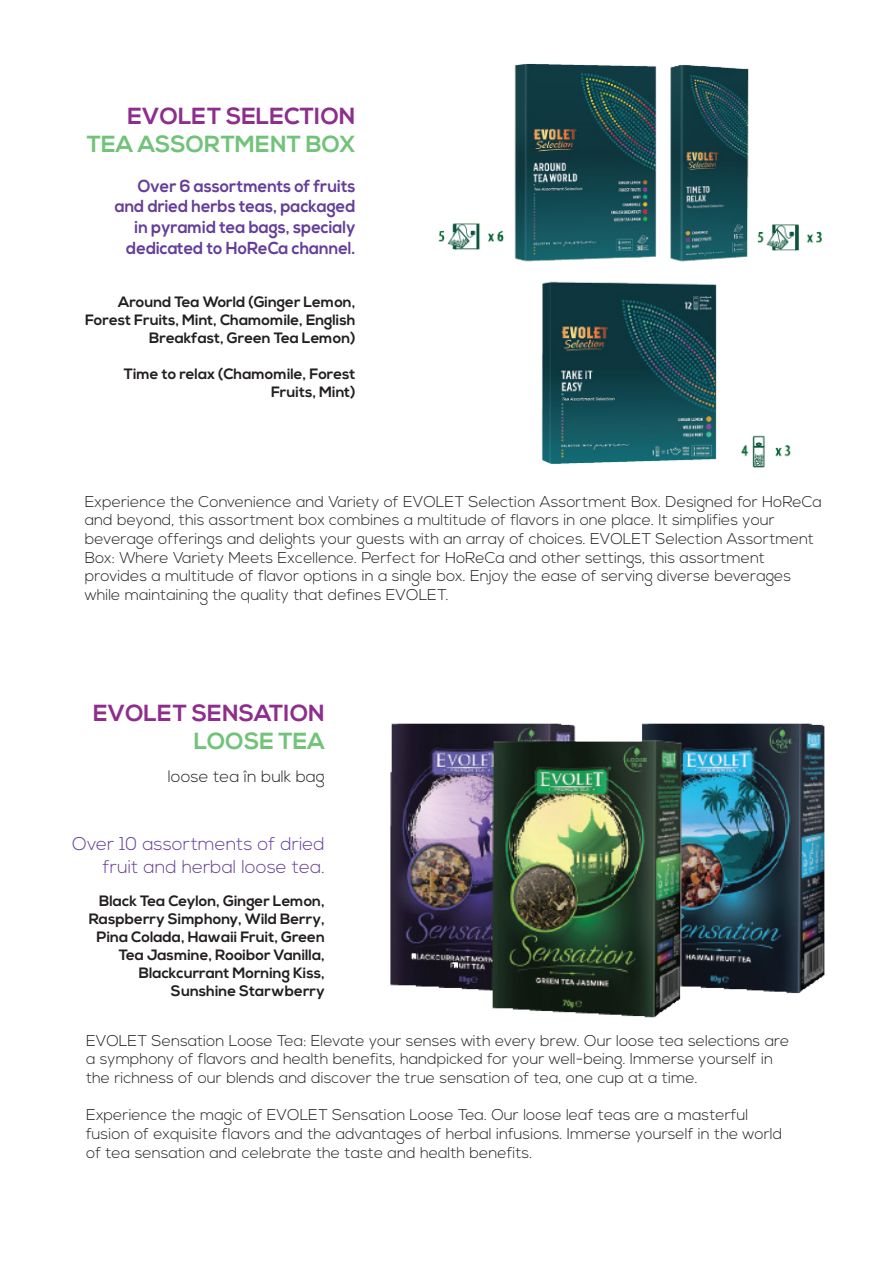
<style>
.page{position:relative;width:893px;height:1263px;background:#fff}
.page>*{position:absolute;margin:0;border:0;box-sizing:border-box;transform-origin:0 0}
.t1{font:700 23.25px/27.9px "Nexa";color:#8d2e8c;text-align:right}
.t2{font:700 23.25px "Nexa";color:#71c379}
.t3{font:300 18.45px/22.2px "Nexa";color:#643e99;text-align:right}
.t4{font:700 17.4px/20.9px "Nexa";color:#643e99;text-align:right;scale:.94 1}
.t5{font:300 16.5px "Nexa";color:#231f20}
.t6{font:300 15.6px/18.8px "Nexa";color:#231f20}
.t7{font:700 15px/18px "Nexa";color:#231f20;text-align:right}
.s1{color:#71c379}
</style>
<div class="page">
<img style="left:438px;top:63px;width:384px;height:405px">
<img style="left:390px;top:723px;width:435px;height:295px">
<p class="t1" style="left:127px;top:103px;width:230px">EVOLET SELECTION</p>
<p class="t2" style="left:87px;top:130px;width:270px">TEA ASSORTMENT BOX</p>
<p class="t4" style="left:115px;top:176px;width:258px">Over 6 assortments of fruits and dried herbs teas, packaged in pyramid tea bags, specialy dedicated to HoReCa channel.</p>
<p class="t7" style="left:85px;top:293px;width:272px">Around Tea World (Ginger Lemon,<br>Forest Fruits, Mint, Chamomile, English<br>Breakfast, Green Tea Lemon)</p>
<p class="t7" style="left:124px;top:365px;width:233px">Time to relax (Chamomile, Forest<br>Fruits, Mint)</p>
<p class="t6" style="left:85px;top:492px;width:739px">Experience the Convenience and Variety of EVOLET Selection Assortment Box. Designed for HoReCa and beyond, this assortment box combines a multitude of flavors in one place. It simplifies your beverage offerings and delights your guests with an array of choices. EVOLET Selection Assortment Box: Where Variety Meets Excellence. Perfect for HoReCa and other settings, this assortment provides a multitude of flavor options in a single box. Enjoy the ease of serving diverse beverages while maintaining the quality that defines EVOLET.</p>
<p class="t1" style="left:93px;top:700px;width:233px">EVOLET SENSATION<br><span class="s1">LOOSE TEA</span></p>
<p class="t5" style="left:168px;top:767px;width:159px">loose tea în bulk bag</p>
<p class="t3" style="left:72px;top:834px;width:254px">Over 10 assortments of dried fruit and herbal loose tea.</p>
<p class="t7" style="left:89px;top:892px;width:238px">Black Tea Ceylon, Ginger Lemon,<br>Raspberry Simphony, Wild Berry,<br>Pina Colada, Hawaii Fruit, Green<br>Tea Jasmine, Rooibor Vanilla,<br>Blackcurrant Morning Kiss,<br>Sunshine Starwberry</p>
<p class="t6" style="left:86px;top:1031px;width:705px">EVOLET Sensation Loose Tea: Elevate your senses with every brew. Our loose tea selections are a symphony of flavors and health benefits, handpicked for your well-being. Immerse yourself in the richness of our blends and discover the true sensation of tea, one cup at a time.</p>
<p class="t6" style="left:86px;top:1106px;width:698px">Experience the magic of EVOLET Sensation Loose Tea. Our loose leaf teas are a masterful fusion of exquisite flavors and the advantages of herbal infusions. Immerse yourself in the world of tea sensation and celebrate the taste and health benefits.</p>
</div>
